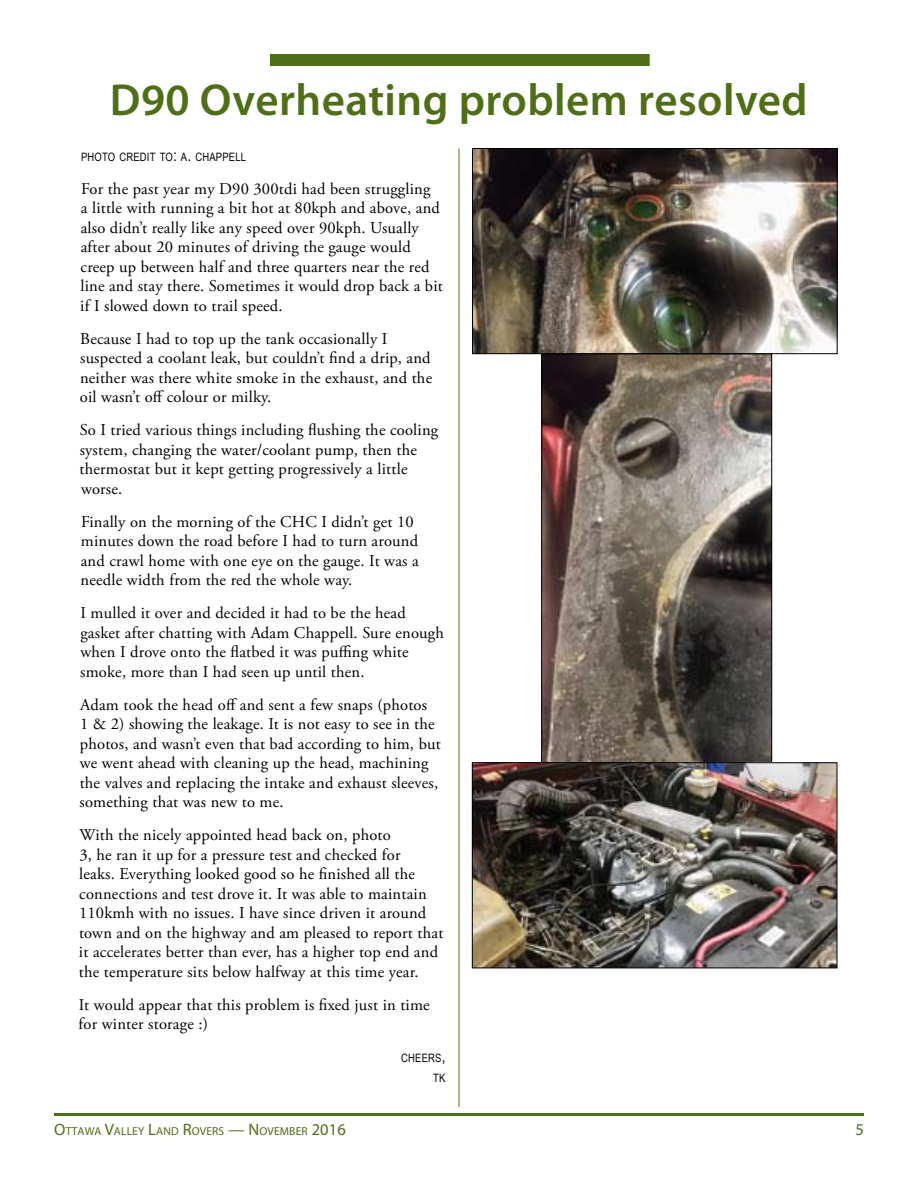
<style>
.page{position:relative;width:918px;height:1188px;background:#fff}
.page>*{position:absolute;margin:0;border:0;box-sizing:border-box;transform-origin:0 0}
.t1{font:600 45px "Myriad Pro";letter-spacing:.01em;color:#4f6e18}
.t2{font:16.5px/19.5px "Adobe Garamond Pro";letter-spacing:.01em;color:#000}
.t3{font:11.55px "Myriad Pro";letter-spacing:.015em;color:#4f6e18}
.t4{font:11.55px/19.5px "Arial Narrow";letter-spacing:.015em;color:#000;text-align:right}
.s1{font-size:16.5px}
</style>
<div class="page">
<hr style="left:54px;top:1113px;width:810px;height:3px;background:#4f6e18">
<div style="left:270px;top:54px;width:380px;height:12px;background:#4f6e18"></div>
<img style="left:474px;top:150px;width:362px;height:202px">
<div style="left:472px;top:148px;width:366px;height:206px;border:1px solid #000"></div>
<img style="left:543px;top:356px;width:227px;height:405px">
<div style="left:541px;top:354px;width:231px;height:409px;border:1px solid #000"></div>
<img style="left:474px;top:764px;width:361px;height:202px">
<div style="left:472px;top:762px;width:365px;height:206px;border:1px solid #000"></div>
<hr style="left:459px;top:148px;width:1px;height:959px;background:#4f6e18">
<h1 class="t1" style="left:110px;top:71px;width:699px">D90 Overheating problem resolved</h1>
<p class="t4" style="left:81px;top:147px;width:167px">PHOTO CREDIT TO<span class="s1">:</span> A<span class="s1">.</span> CHAPPELL</p>
<p class="t2" style="left:80px;top:179px;width:364px">For the past year my D90 300tdi had been struggling<br>a little with running a bit hot at 80kph and above, and also didn’t really like any speed over 90kph. Usually after about 20 minutes of driving the gauge would creep up between half and three quarters near the red line and stay there. Sometimes it would drop back a bit if I slowed down to trail speed.</p>
<p class="t2" style="left:80px;top:329px;width:354px">Because I had to top up the tank occasionally I suspected a coolant leak, but couldn’t find a drip, and neither was there white smoke in the exhaust, and the oil wasn’t off colour or milky.</p>
<p class="t2" style="left:80px;top:421px;width:360px">So I tried various things including flushing the cooling system, changing the water/coolant pump, then the thermostat but it kept getting progressively a little worse.</p>
<p class="t2" style="left:81px;top:512px;width:340px">Finally on the morning of the CHC I didn’t get 10 minutes down the road before I had to turn around and crawl home with one eye on the gauge. It was a needle width from the red the whole way.</p>
<p class="t2" style="left:80px;top:604px;width:365px">I mulled it over and decided it had to be the head gasket after chatting with Adam Chappell. Sure enough when I drove onto the flatbed it was puffing white smoke, more than I had seen up until then.</p>
<p class="t2" style="left:80px;top:695px;width:363px">Adam took the head off and sent a few snaps (photos<br>1 &amp; 2) showing the leakage. It is not easy to see in the photos, and wasn’t even that bad according to him, but we went ahead with cleaning up the head, machining the valves and replacing the intake and exhaust sleeves, something that was new to me.</p>
<p class="t2" style="left:79px;top:826px;width:366px">With the nicely appointed head back on, photo<br>3, he ran it up for a pressure test and checked for<br>leaks. Everything looked good so he finished all the connections and test drove it. It was able to maintain 110kmh with no issues. I have since driven it around town and on the highway and am pleased to report that it accelerates better than ever, has a higher top end and the temperature sits below halfway at this time year.</p>
<p class="t2" style="left:79px;top:995px;width:353px">It would appear that this problem is fixed just in time for winter storage :)</p>
<p class="t4" style="left:401px;top:1048px;width:46px">CHEERS<span class="s1">,<br></span>TK</p>
<p class="t3" style="left:54px;top:1124px;width:294px"><span class="s1">O</span>TTAWA <span class="s1">V</span>ALLEY <span class="s1">L</span>AND <span class="s1">R</span>OVERS <span class="s1">— N</span> OVEMBER <span class="s1">2016</span></p>
</div>
